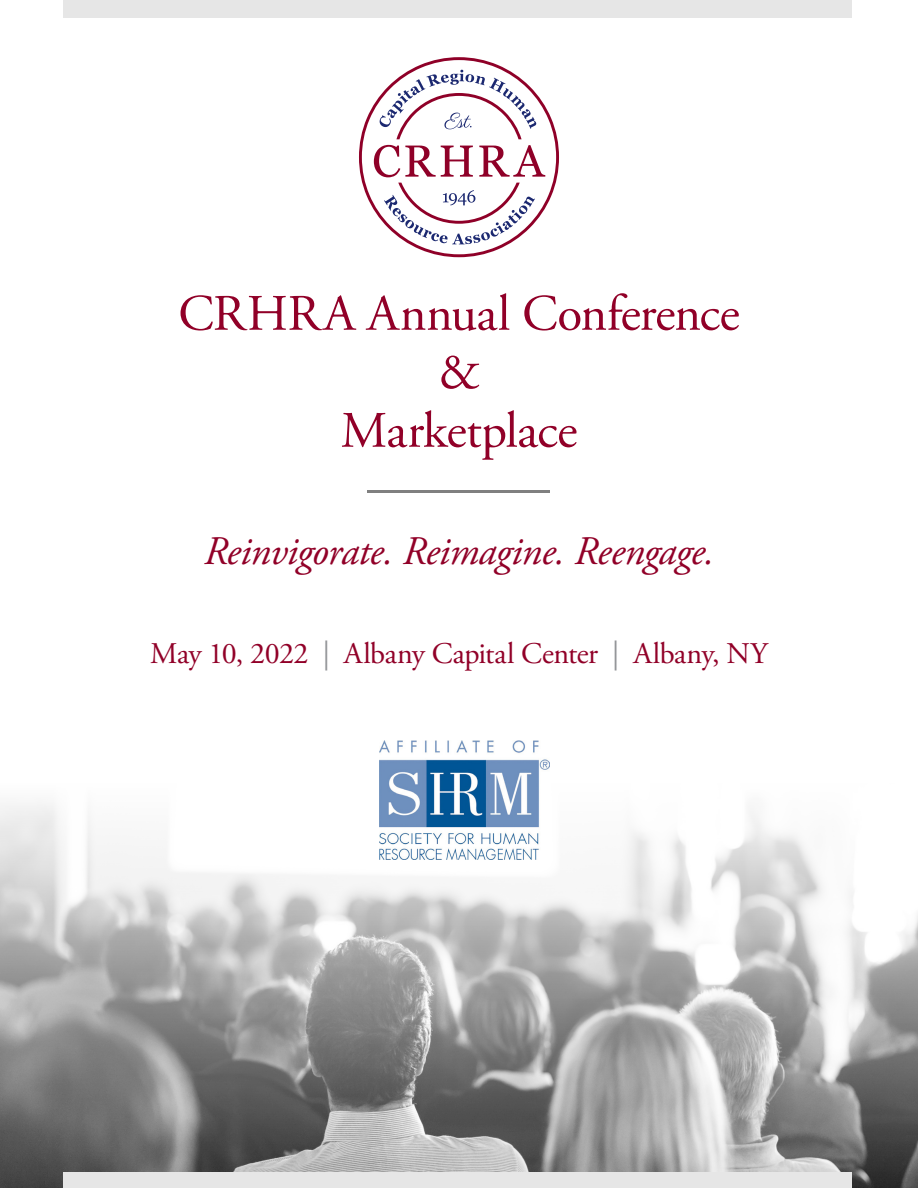
<style>
.page{position:relative;width:918px;height:1188px;background:#fff}
.page>*{position:absolute;margin:0;border:0;box-sizing:border-box;transform-origin:0 0}
.t1{font:51px/58.5px "Adobe Garamond Pro";letter-spacing:-.015em;color:#910028;text-align:center}
.t2{font:italic 40.5px "Adobe Garamond Pro";letter-spacing:-.015em;color:#910028}
.t3{font:30px "Adobe Garamond Pro";letter-spacing:-.015em;color:#910028}
.s1{color:#939598}
</style>
<div class="page">
<svg style="left:0;top:761px;width:918px;height:427px"></svg>
<hr style="left:368px;top:490px;width:182px;height:3px;background:#808080">
<div style="left:63px;top:0;width:788px;height:17px;background:#e6e6e6"></div>
<div style="left:63px;top:1172px;width:788px;height:16px;background:#e6e6e6"></div>
<img style="left:379px;top:741px;width:170px;height:119px">
<svg style="left:359px;top:57px;width:200px;height:200px"></svg>
<h1 class="t1" style="left:178px;top:286px;width:563px">CRHRA Annual Conference &amp;<br>Marketplace</h1>
<h2 class="t2" style="left:204px;top:527px;width:512px">Reinvigorate. Reimagine. Reengage.</h2>
<p class="t3" style="left:150px;top:635px;width:619px">May 10, 2022 <span class="s1">|</span> Albany Capital Center <span class="s1">|</span> Albany, NY</p>
</div>
